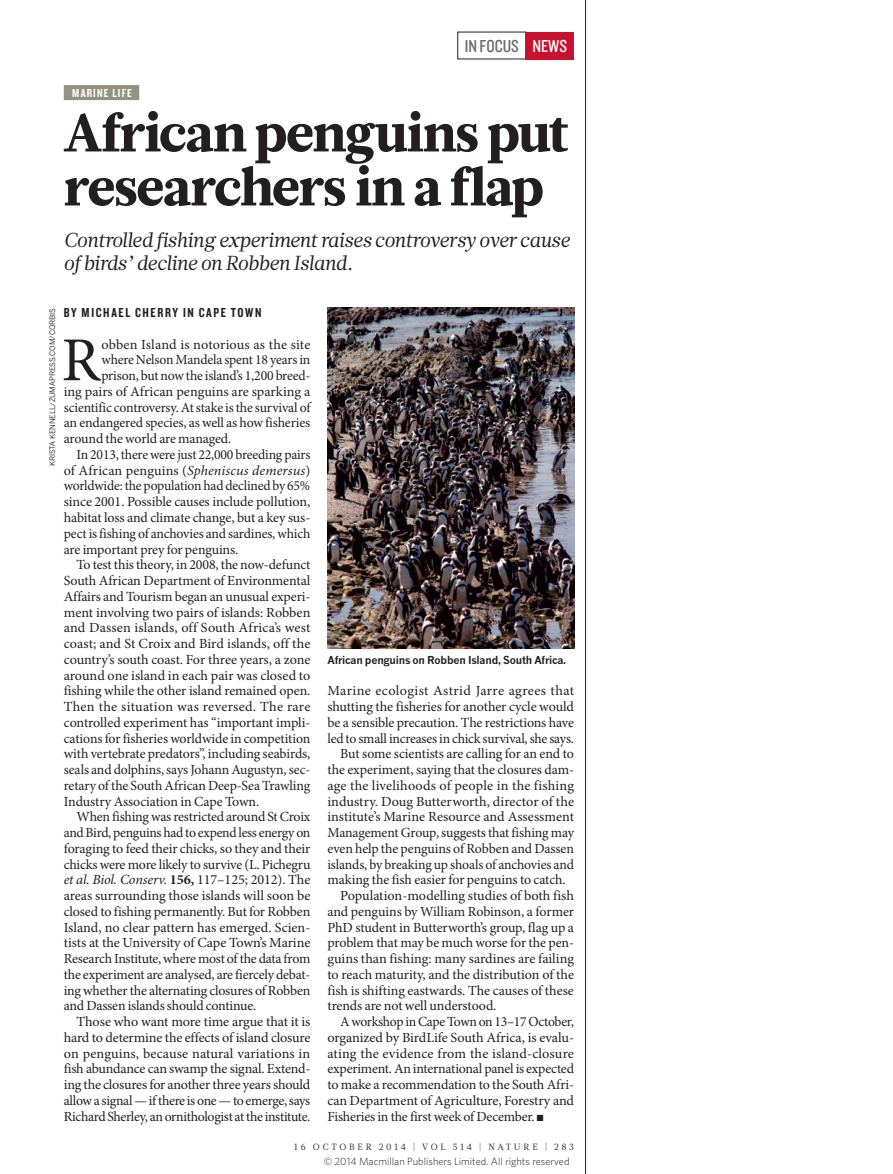
<style>
.page{position:relative;width:893px;height:1174px;background:#fff}
.page>*{position:absolute;margin:0;border:0;box-sizing:border-box;transform-origin:0 0}
.BODY_DROP_CAP{font:62.4px "Minion Pro";color:#231f20}
.HEAD_36{font:900 54px/54px "Glosa Math";letter-spacing:-.015em;color:#231f20}
.INTRO{font:italic 20.25px/23.7px "Glosa Math";color:#231f20}
.t1{font:18px "Knockout 29 Junior Ltweight";color:#6c6d70}
.BODY_INDENT{font:13.95px/15.8px "Minion Pro";letter-spacing:-.015em;color:#231f20;text-align:justify}
.BODY_DROP_CAP-2{font:13.95px "Minion Pro";letter-spacing:-.01em;color:#231f20}
.AUTHOR_BYLINE{font:13.5px "Knockout 49 Liteweight";letter-spacing:.12em;color:#231f20}
.SUBJECT_STRAP{font:12px "Knockout 49 Liteweight";letter-spacing:.1em;color:#fff}
.PIC_CAPTION{font:700 10.8px "News Gothic MTOT";letter-spacing:-.02em;color:#231f20}
.t2{font:300 10.5px "Whitney";color:#1d1d1b}
.t3{font:9px "Glosa Math";letter-spacing:.3em;color:#231f20}
.PIC_CREDIT{font:7.5px "News Gothic MTOT";color:#231f20}
.s1{color:#fff}
.s2{font-style:italic}
.s3{font-weight:700}
</style>
<div class="page">
<hr style="left:585px;top:0;width:1px;height:1174px;background:#231f20">
<div style="left:64px;top:85px;width:75px;height:15px;background:#95937f"></div>
<img style="left:327px;top:308px;width:247px;height:340px">
<div style="left:526px;top:32px;width:48px;height:27px;background:#c7112f"></div>
<p class="t1" style="left:465px;top:34px;width:104px">IN FOCUS <span class="s1">NEWS</span></p>
<p class="SUBJECT_STRAP" style="left:72px;top:85px;width:61px">MARINE LIFE</p>
<p class="HEAD_36" style="left:64px;top:107px;width:506px">African penguins put researchers in a flap</p>
<p class="INTRO" style="left:64px;top:228px;width:508px">Controlled fishing experiment raises controversy over cause of birds’ decline on Robben Island.</p>
<p class="PIC_CREDIT" style="left:48px;top:466px;width:160px;rotate:-90deg">KRISTA KENNELL/ZUMAPRESS.COM/CORBIS</p>
<p class="AUTHOR_BYLINE" style="left:64px;top:304px;width:199px">BY MICHAEL CHERRY IN CAPE TOWN</p>
<p class="BODY_DROP_CAP" style="left:61px;top:318px;width:40px">R</p>
<p class="BODY_DROP_CAP-2" style="left:101px;top:335px;width:211px">obben Island is notorious as the site</p>
<p class="BODY_DROP_CAP-2" style="left:101px;top:350px;width:210px">where Nelson Mandela spent 18 years in</p>
<p class="BODY_DROP_CAP-2" style="left:101px;top:366px;width:210px">prison, but now the island’s 1,200 breed-</p>
<p class="BODY_DROP_CAP-2" style="left:64px;top:382px;width:248px">ing pairs of African penguins are sparking a</p>
<p class="BODY_DROP_CAP-2" style="left:64px;top:398px;width:248px">scientific controversy. At stake is the survival of</p>
<p class="BODY_DROP_CAP-2" style="left:64px;top:413px;width:248px">an endangered species, as well as how fisheries</p>
<p class="BODY_DROP_CAP-2" style="left:64px;top:429px;width:169px">around the world are managed.</p>
<p class="BODY_INDENT" style="left:64px;top:447px;width:248px;text-indent:13px">In 2013, there were just 22,000 breeding pairs of African penguins (<span class="s2">Spheniscus demersus</span>) worldwide: the population had declined by 65% since 2001. Possible causes include pollution, habitat loss and climate change, but a key sus&shy;pect is fishing of anchovies and sardines, which are important prey for penguins.</p>
<p class="BODY_INDENT" style="left:64px;top:557px;width:248px;text-indent:13px">To test this theory, in 2008, the now-defunct South African Department of Environmental Affairs and Tourism began an unusual experi&shy;ment involving two pairs of islands: Robben and Dassen islands, off South Africa’s west coast; and St Croix and Bird islands, off the country’s south coast. For three years, a zone around one island in each pair was closed to fishing while the other island remained open.<br>Then the situation was reversed. The rare controlled experiment has “important impli&shy;cations for fisheries worldwide in competition with vertebrate predators”, including seabirds, seals and dolphins, says Johann Augustyn, sec&shy;retary of the South African Deep-Sea Trawling Industry Association in Cape Town.</p>
<p class="BODY_INDENT" style="left:64px;top:809px;width:248px;text-indent:13px">When fishing was restricted around St Croix and Bird, penguins had to expend less energy on foraging to feed their chicks, so they and their chicks were more likely to survive (L. Pichegru <span class="s2">et al. Biol. Conserv.</span> <span class="s3">156,</span> 117–125; 2012). The areas surrounding those islands will soon be closed to fishing permanently. But for Robben Island, no clear pattern has emerged. Scien&shy;tists at the University of Cape Town’s Marine Research Institute, where most of the data from the experiment are analysed, are fiercely debat&shy;ing whether the alternating closures of Robben and Dassen islands should continue.</p>
<p class="BODY_INDENT" style="left:64px;top:1014px;width:248px;text-indent:13px">Those who want more time argue that it is hard to determine the effects of island closure on penguins, because natural variations in fish abundance can swamp the signal. Extend&shy;ing the closures for another three years should allow a signal — if there is one — to emerge, says Richard Sherley, an ornithologist at the institute.</p>
<p class="PIC_CAPTION" style="left:327px;top:653px;width:240px">African penguins on Robben Island, South Africa.</p>
<p class="BODY_INDENT" style="left:327px;top:683px;width:248px">Marine ecologist Astrid Jarre agrees that shutting the fisheries for another cycle would be a sensible precaution. The restrictions have led to small increases in chick survival, she says.</p>
<p class="BODY_INDENT" style="left:327px;top:746px;width:248px;text-indent:13px">But some scientists are calling for an end to the experiment, saying that the closures dam&shy;age the livelihoods of people in the fishing industry. Doug Butterworth, director of the institute’s Marine Resource and Assessment Management Group, suggests that fishing may even help the penguins of Robben and Dassen islands, by breaking up shoals of anchovies and making the fish easier for penguins to catch.</p>
<p class="BODY_INDENT" style="left:327px;top:888px;width:248px;text-indent:13px">Population-modelling studies of both fish and penguins by William Robinson, a former PhD student in Butterworth’s group, flag up a problem that may be much worse for the pen&shy;guins than fishing: many sardines are failing to reach maturity, and the distribution of the fish is shifting eastwards. The causes of these trends are not well understood.</p>
<p class="BODY_INDENT" style="left:327px;top:1014px;width:248px;text-indent:13px">A workshop in Cape Town on 13–17 October, organized by BirdLife South Africa, is evalu&shy;ating the evidence from the island-closure experiment. An international panel is expected to make a recommendation to the South Afri&shy;can Department of Agriculture, Forestry and Fisheries in the first week of December. ■</p>
<p class="t3" style="left:294px;top:1141px;width:281px">16 OCTOBER 2014 | VOL 514 | NATURE | 283</p>
<p class="t2" style="left:324px;top:1154px;width:247px">© 2014 Macmillan Publishers Limited. All rights reserved</p>
</div>
